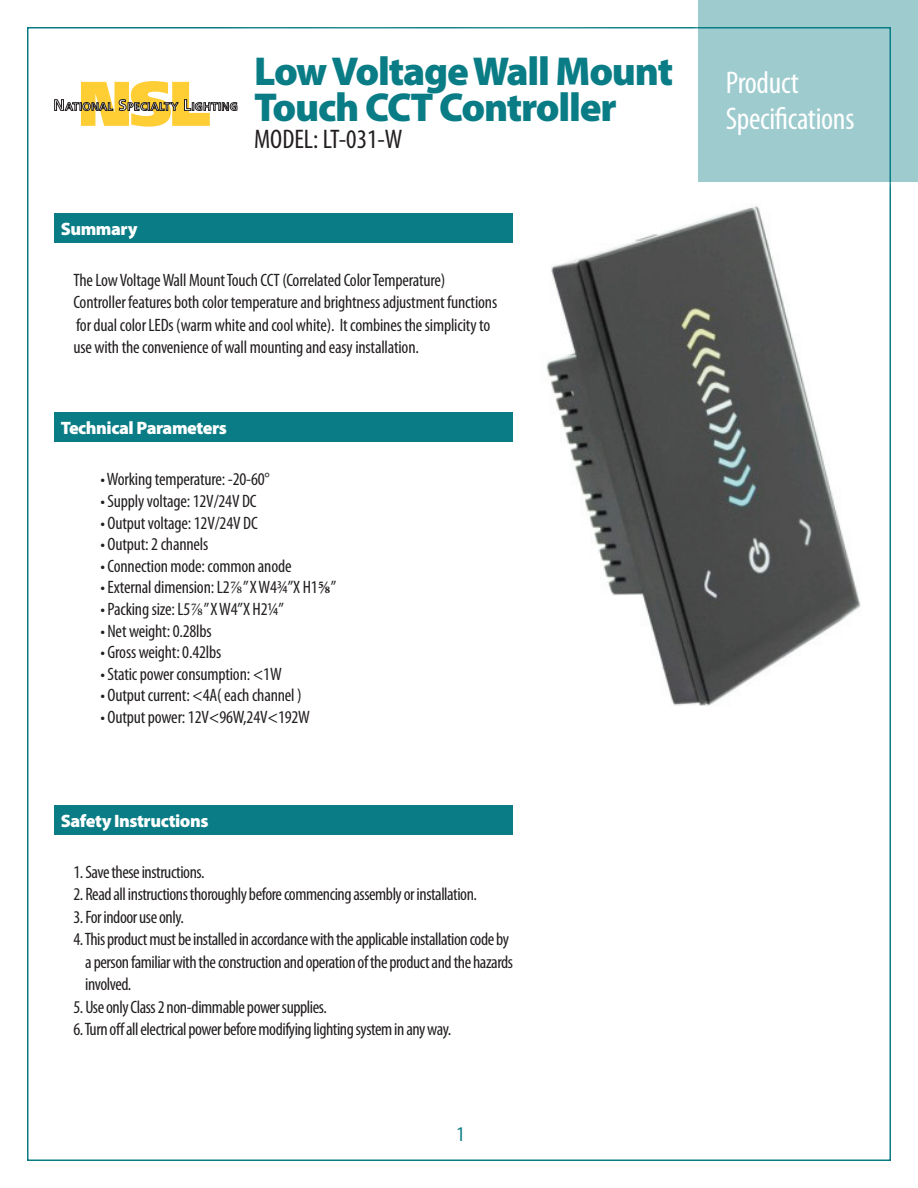
<style>
.page{position:relative;width:918px;height:1188px;background:#fff}
.page>*{position:absolute;margin:0;border:0;box-sizing:border-box;transform-origin:0 0}
.t1{font:900 40.5px/36px "Myriad Pro";letter-spacing:-.03em;color:#097c85}
.t2{font:condensed 31.5px/36px "Myriad Pro";letter-spacing:-.01em;color:#fff}
.t3{font:condensed 27px "Myriad Pro";color:#231f20}
.t4{font:condensed 21px "Myriad Pro";color:#097c85}
.t5{font:condensed 18px/22.5px "Myriad Pro";letter-spacing:-.015em;color:#231f20}
.t6{font:900 18px "Myriad Pro";letter-spacing:-.025em;color:#fff}
.s1{font-family:"Minion Pro";font-stretch:normal}
.s2{font-family:"Minion Pro";font-weight:700}
</style>
<div class="page">
<div style="left:699px;top:0;width:219px;height:181px;background:#9dcbce"></div>
<div style="left:54px;top:214px;width:459px;height:29px;background:#097c85"></div>
<div style="left:54px;top:413px;width:459px;height:29px;background:#097c85"></div>
<img style="left:546px;top:206px;width:315px;height:500px">
<div style="left:54px;top:806px;width:459px;height:29px;background:#097c85"></div>
<svg style="left:54px;top:81px;width:183px;height:46px"></svg>
<p class="t6" style="left:61px;top:217px;width:78px">Summary</p>
<h1 class="t1" style="left:254px;top:52px;width:421px">Low Voltage Wall Mount<br>Touch CCT Controller</h1>
<h3 class="t3" style="left:254px;top:123px;width:150px">MODEL: LT-031-W</h3>
<p class="t5" style="left:73px;top:268px;width:425px">The Low Voltage Wall Mount Touch CCT (Correlated Color Temperature)<br>Controller features both color temperature and brightness adjustment functions for dual color LEDs (warm white and cool white). It combines the simplicity to use with the convenience of wall mounting and easy installation.</p>
<p class="t6" style="left:61px;top:416px;width:168px">Technical Parameters</p>
<p class="t5" style="left:100px;top:468px;width:171px">• Working temperature: -20-60°</p>
<p class="t5" style="left:100px;top:490px;width:158px">• Supply voltage: 12V/24V DC</p>
<p class="t5" style="left:100px;top:511px;width:159px">• Output voltage: 12V/24V DC</p>
<p class="t5" style="left:100px;top:533px;width:110px">• Output: 2 channels</p>
<p class="t5" style="left:100px;top:554px;width:193px">• Connection mode: common anode</p>
<p class="t5" style="left:100px;top:576px;width:237px">• External dimension: L2<span class="s1">⅞</span>” Χ W4¾”Χ H1<span class="s2">⅝</span>”</p>
<p class="t5" style="left:100px;top:598px;width:185px">• Packing size: L5<span class="s1">⅞</span>” Χ W4”Χ H2¼”</p>
<p class="t5" style="left:100px;top:619px;width:113px">• Net weight: 0.28lbs</p>
<p class="t5" style="left:100px;top:641px;width:122px">• Gross weight: 0.42lbs</p>
<p class="t5" style="left:100px;top:662px;width:183px">• Static power consumption: &lt;1W</p>
<p class="t5" style="left:100px;top:684px;width:203px">• Output current: &lt;4A( each channel )</p>
<p class="t5" style="left:100px;top:706px;width:211px">• Output power: 12V&lt;96W,24V&lt;192W</p>
<p class="t6" style="left:61px;top:809px;width:149px">Safety Instructions</p>
<p class="t5" style="left:73px;top:860px;width:133px">1. Save these instructions.</p>
<p class="t5" style="left:73px;top:883px;width:405px">2. Read all instructions thoroughly before commencing assembly or installation.</p>
<p class="t5" style="left:73px;top:905px;width:112px">3. For indoor use only.</p>
<p class="t5" style="left:85px;top:928px;width:429px;text-indent:-12px">4. This product must be installed in accordance with the applicable installation code by a person familiar with the construction and operation of the product and the hazards involved.</p>
<p class="t5" style="left:73px;top:995px;width:255px">5. Use only Class 2 non-dimmable power supplies.</p>
<p class="t5" style="left:73px;top:1018px;width:379px">6. Turn off all electrical power before modifying lighting system in any way.</p>
<p class="t4" style="left:457px;top:1121px;width:10px">1</p>
<h2 class="t2" style="left:726px;top:64px;width:130px">Product<br>Specifications</h2>
</div>
